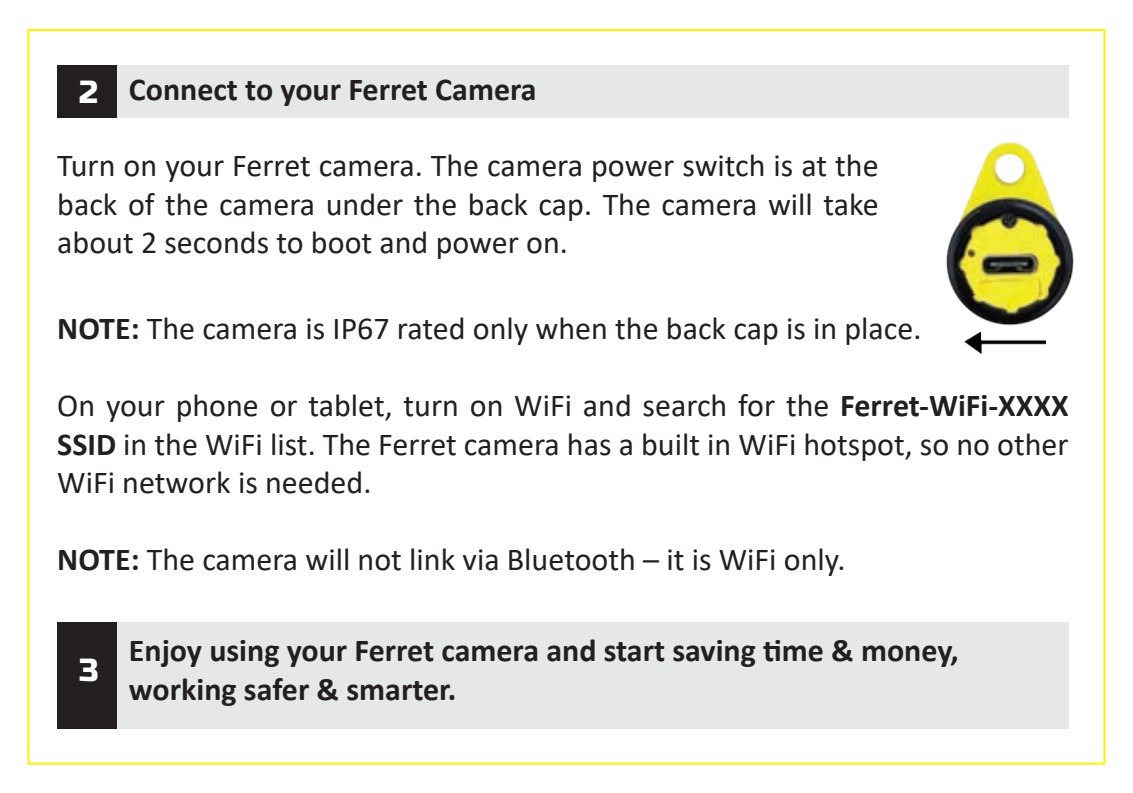
<style>
.page{position:relative;width:1133px;height:793px;background:#fff}
.page>*{position:absolute;margin:0;border:0;box-sizing:border-box;transform-origin:0 0}
.t1{font:32px/38.4px "Calibri";color:#231f20;text-align:justify}
.t2{font:700 32px/38.4px "Calibri";color:#231f20}
.t3{font:32px "Russo One";color:#fff}
.s1{font-family:"Russo One";font-weight:400;color:#fff}
.s2{font-weight:700}
</style>
<div class="page">
<img style="left:964px;top:331px;width:81px;height:23px">
<img style="left:946px;top:141px;width:128px;height:185px">
<div style="left:57px;top:65px;width:61px;height:53px;background:#231f20"></div>
<div style="left:118px;top:65px;width:950px;height:53px;background:#e6e7e9"></div>
<div style="left:57px;top:622px;width:61px;height:107px;background:#231f20"></div>
<div style="left:118px;top:622px;width:950px;height:107px;background:#e6e7e9"></div>
<p class="t2" style="left:79px;top:70px;width:459px"><span class="s1">2</span> Connect to your Ferret Camera</p>
<p class="t1" style="left:57px;top:146px;width:823px">Turn on your Ferret camera. The camera power switch is at the back of the camera under the back cap. The camera will take about 2 seconds to boot and power on.</p>
<p class="t1" style="left:57px;top:309px;width:866px"><span class="s2">NOTE:</span> The camera is IP67 rated only when the back cap is in place.</p>
<p class="t1" style="left:57px;top:385px;width:1013px">On your phone or tablet, turn on WiFi and search for the <span class="s2">Ferret-WiFi-XXXX SSID</span> in the WiFi list. The Ferret camera has a built in WiFi hotspot, so no other WiFi network is needed.</p>
<p class="t1" style="left:57px;top:539px;width:790px"><span class="s2">NOTE:</span> The camera will not link via Bluetooth – it is WiFi only.</p>
<p class="t3" style="left:79px;top:651px;width:21px">3</p>
<p class="t2" style="left:129px;top:631px;width:831px">Enjoy using your Ferret camera and start saving time &amp; money, working safer &amp; smarter.</p>
</div>
